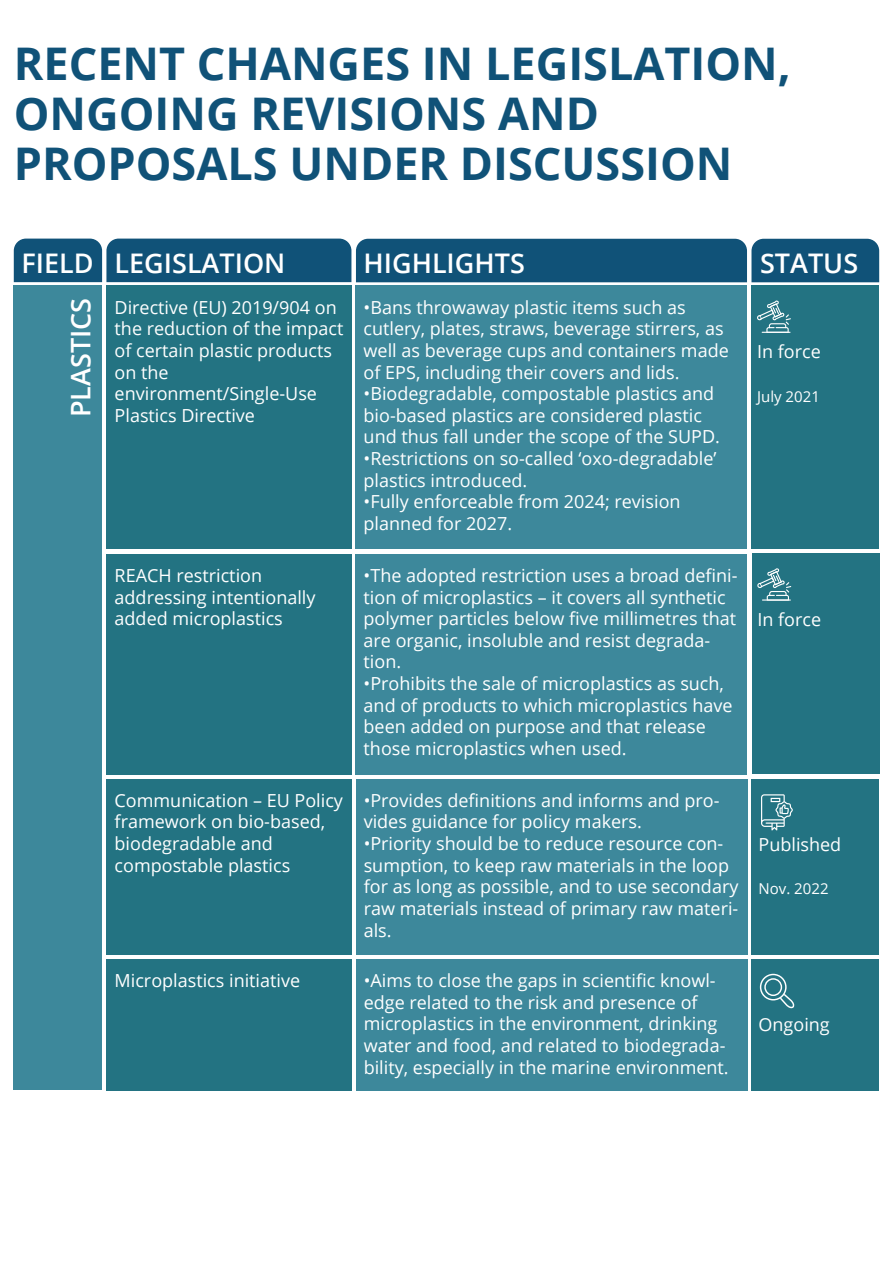
<style>
.page{position:relative;width:893px;height:1263px;background:#fff}
.page>*{position:absolute;margin:0;border:0;box-sizing:border-box;transform-origin:0 0}
.t1{font:700 45px/49.5px "Open Sans";color:#105278}
.t2{font:600 27px "Open Sans";color:#fff}
.t3{font:18px/21.6px "Open Sans";color:#fff}
.t4{font:15px "Open Sans";color:#fff}
</style>
<div class="page">
<div style="left:14px;top:286px;width:88px;height:804px;background:#3d889b"></div>
<div style="left:106px;top:286px;width:245px;height:263px;background:#237382"></div>
<div style="left:356px;top:286px;width:391px;height:263px;background:#3d889b"></div>
<div style="left:14px;top:239px;width:865px;height:43px;background:#105278"></div>
<div style="left:751px;top:286px;width:128px;height:263px;background:#237382"></div>
<svg style="left:757px;top:300px;width:34px;height:33px"></svg>
<div style="left:106px;top:554px;width:245px;height:220px;background:#237382"></div>
<div style="left:356px;top:554px;width:391px;height:220px;background:#3d889b"></div>
<div style="left:106px;top:779px;width:246px;height:175px;background:#237382"></div>
<div style="left:356px;top:779px;width:391px;height:175px;background:#3d889b"></div>
<div style="left:752px;top:779px;width:127px;height:175px;background:#237382"></div>
<svg style="left:761px;top:794px;width:32px;height:36px"></svg>
<div style="left:106px;top:959px;width:246px;height:131px;background:#237382"></div>
<div style="left:356px;top:959px;width:391px;height:131px;background:#3d889b"></div>
<div style="left:752px;top:959px;width:127px;height:131px;background:#237382"></div>
<svg style="left:760px;top:974px;width:34px;height:34px"></svg>
<div style="left:752px;top:553px;width:127px;height:221px;background:#237382"></div>
<svg style="left:757px;top:568px;width:34px;height:33px"></svg>
<h1 class="t1" style="left:14px;top:38px;width:779px">RECENT CHANGES IN LEGISLATION,<br>ONGOING REVISIONS AND<br>PROPOSALS UNDER DISCUSSION</h1>
<h2 class="t2" style="left:22px;top:244px;width:265px">FIELD LEGISLATION</h2>
<h2 class="t2" style="left:364px;top:244px;width:163px">HIGHLIGHTS</h2>
<h2 class="t2" style="left:760px;top:244px;width:100px">STATUS</h2>
<h2 class="t2" style="left:62px;top:417px;width:121px;rotate:-90deg">PLASTICS</h2>
<p class="t3" style="left:115px;top:296px;width:230px">Directive (EU) 2019/904 on the reduction of the impact of certain plastic products on the environment/Single-Use<br>Plastics Directive</p>
<p class="t3" style="left:364px;top:296px;width:367px">•Bans throwaway plastic items such as cutlery, plates, straws, beverage stirrers, as well as beverage cups and containers made of EPS, including their covers and lids.</p>
<p class="t3" style="left:757px;top:340px;width:65px">In force</p>
<p class="t4" style="left:757px;top:386px;width:64px">July 2021</p>
<p class="t3" style="left:364px;top:382px;width:358px">•Biodegradable, compostable plastics and bio-based plastics are considered plastic und thus fall under the scope of the SUPD.</p>
<p class="t3" style="left:364px;top:447px;width:355px">•Restrictions on so-called ‘oxo-degradable’ plastics introduced.</p>
<p class="t3" style="left:364px;top:490px;width:318px">•Fully enforceable from 2024; revision planned for 2027.</p>
<p class="t3" style="left:115px;top:564px;width:202px">REACH restriction addressing intentionally added microplastics</p>
<p class="t3" style="left:364px;top:564px;width:375px">•The adopted restriction uses a broad defini&shy;tion of microplastics – it covers all synthetic polymer particles below five millimetres that are organic, insoluble and resist degrada&shy;tion.</p>
<p class="t3" style="left:364px;top:672px;width:370px">•Prohibits the sale of microplastics as such, and of products to which microplastics have been added on purpose and that release those microplastics when used.</p>
<p class="t3" style="left:115px;top:789px;width:230px">Communication – EU Policy framework on bio-based, biodegradable and compostable plastics</p>
<p class="t3" style="left:364px;top:789px;width:357px">•Provides definitions and informs and pro&shy;vides guidance for policy makers.</p>
<p class="t3" style="left:757px;top:608px;width:65px">In force</p>
<p class="t3" style="left:364px;top:832px;width:376px">•Priority should be to reduce resource con&shy;sumption, to keep raw materials in the loop for as long as possible, and to use secondary raw materials instead of primary raw materi&shy;als.</p>
<p class="t3" style="left:758px;top:833px;width:84px">Published</p>
<p class="t4" style="left:758px;top:878px;width:72px">Nov. 2022</p>
<p class="t3" style="left:115px;top:969px;width:187px">Microplastics initiative</p>
<p class="t3" style="left:364px;top:969px;width:366px">•Aims to close the gaps in scientific knowl&shy;edge related to the risk and presence of microplastics in the environment, drinking water and food, and related to biodegrada&shy;bility, especially in the marine environment.</p>
<p class="t3" style="left:758px;top:1013px;width:73px">Ongoing</p>
</div>
